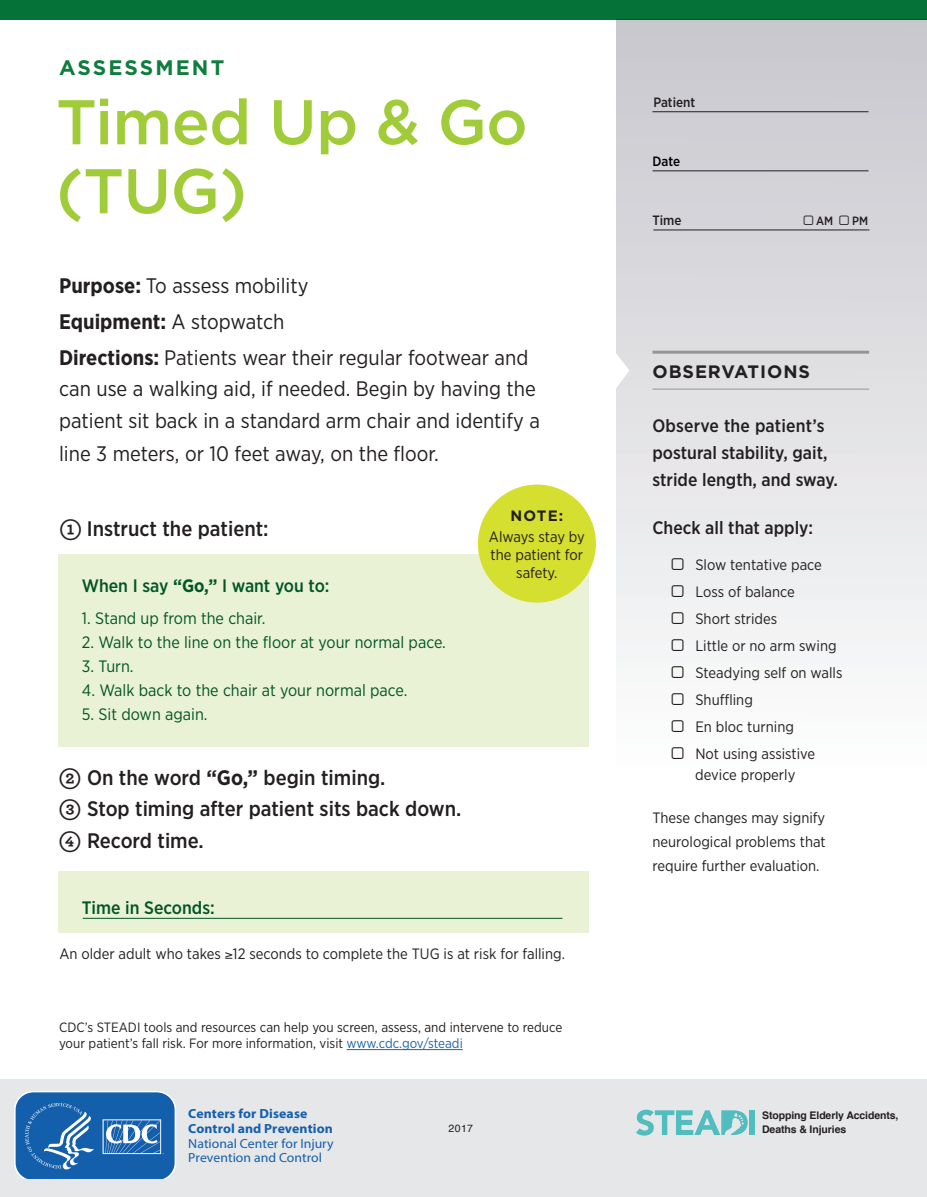
<style>
.page{position:relative;width:927px;height:1197px;background:#fff}
.page>*{position:absolute;margin:0;border:0;box-sizing:border-box;transform-origin:0 0}
.t1{font:500 63px/69px "Gotham";letter-spacing:-.01em;color:#a1cc3a}
.t2{font:21px/36px "Gotham Narrow";color:#231f20}
.t3{font:500 21px/31.5px "Gotham Narrow";color:#231f20}
.t4{font:700 21px "Gotham";letter-spacing:.1em;color:#0f7d3e}
.t5{font:500 18px/27px "Gotham Narrow";color:#231f20}
.t6{font:500 18px "Gotham Narrow";color:#025525}
.t7{font:700 18px "Gotham";letter-spacing:.05em;color:#231f20}
.t8{font:16.5px "Gotham Narrow";color:#025525}
.t9{font:15px/27px "Gotham Narrow";color:#231f20}
.t10{font:700 15px "Gotham";color:#231f20}
.t11{font:13.5px/16.5px "Gotham Narrow";color:#231f20}
.t12{font:500 13.5px "Gotham Narrow";color:#231f20}
.t13{font:500 13.5px "Gotham Narrow";color:#000}
.t14{font:13.2px/14.7px "Myriad Pro";color:#135fac;scale:1.04 1}
.t15{font:700 13.2px/14.7px "Myriad Pro";letter-spacing:.005em;color:#135fac;scale:1.04 1}
.t16{font:500 12px "Gotham Narrow";color:#231f20}
.t17{font:700 10.5px "Helvetica";letter-spacing:-.01em;color:#231f20}
.t18{font:10.5px "Helvetica";color:#231f20}
.s1{font-weight:700}
.s2{font-family:"Archer";font-weight:700}
.s3{color:#2065a9}
</style>
<div class="page">
<div style="left:0;top:1079px;width:927px;height:118px;background:#e6e7e9"></div>
<svg style="left:14px;top:1091px;width:162px;height:88px"></svg>
<div style="left:0;top:0;width:927px;height:19px;background:#057238"></div>
<svg style="left:616px;top:19px;width:311px;height:1117px"></svg>
<div style="left:58px;top:555px;width:532px;height:192px;background:#e9f2d4"></div>
<hr style="left:653px;top:351px;width:216px;height:3px;background:#939598">
<hr style="left:653px;top:389px;width:216px;height:1px;background:#939598">
<svg style="left:616px;top:344px;width:13px;height:53px"></svg>
<hr style="left:652px;top:111px;width:216px;height:1px;background:#231f20">
<hr style="left:652px;top:170px;width:216px;height:1px;background:#231f20">
<hr style="left:653px;top:229px;width:216px;height:1px;background:#231f20">
<div style="left:478px;top:485px;width:118px;height:118px;background:#d5df30;border-radius:50%"></div>
<div style="left:58px;top:871px;width:532px;height:62px;background:#e9f2d4"></div>
<hr style="left:83px;top:918px;width:479px;height:1px;background:#025525">
<hr style="left:347px;top:1049px;width:116px;height:1px;background:#2065a9">
<svg style="left:672px;top:558px;width:12px;height:12px"></svg>
<svg style="left:672px;top:585px;width:12px;height:12px"></svg>
<svg style="left:672px;top:612px;width:12px;height:12px"></svg>
<svg style="left:672px;top:639px;width:12px;height:12px"></svg>
<svg style="left:672px;top:666px;width:12px;height:12px"></svg>
<svg style="left:672px;top:693px;width:12px;height:12px"></svg>
<svg style="left:672px;top:720px;width:12px;height:12px"></svg>
<svg style="left:672px;top:747px;width:12px;height:12px"></svg>
<svg style="left:804px;top:216px;width:9px;height:9px"></svg>
<svg style="left:840px;top:216px;width:9px;height:9px"></svg>
<h2 class="t4" style="left:59px;top:54px;width:167px">ASSESSMENT</h2>
<h1 class="t1" style="left:56px;top:87px;width:473px">Timed Up &amp; Go (TUG)</h1>
<h2 class="t2" style="left:59px;top:267px;width:471px"><span class="s1">Purpose:</span> To assess mobility<br><span class="s1">Equipment:</span> A stopwatch<br><span class="s1">Directions:</span> Patients wear their regular footwear and</h2>
<h2 class="t2" style="left:59px;top:372px;width:482px;line-height:32.2px">can use a walking aid, if needed. Begin by having the patient sit back in a standard arm chair and identify a line 3 meters, or 10 feet away, on the floor.</h2>
<h2 class="t3" style="left:59px;top:513px;width:211px"><span class="s2">1</span> Instruct the patient:</h2>
<p class="t6" style="left:82px;top:574px;width:249px">When I say <span class="s1">“Go,”</span> I want you to:</p>
<p class="t8" style="left:82px;top:608px;width:185px">1. Stand up from the chair.</p>
<p class="t8" style="left:82px;top:632px;width:366px">2. Walk to the line on the floor at your normal pace.</p>
<p class="t8" style="left:82px;top:656px;width:53px">3. Turn.</p>
<p class="t8" style="left:82px;top:680px;width:327px">4. Walk back to the chair at your normal pace.</p>
<p class="t8" style="left:82px;top:704px;width:127px">5. Sit down again.</p>
<h2 class="t3" style="left:58px;top:761px;width:404px"><span class="s2">2</span> On the word <span class="s1">“Go,”</span> begin timing.<br><span class="s2">3</span> Stop timing after patient sits back down.<br><span class="s2">4</span> Record time.</h2>
<p class="t6" style="left:82px;top:896px;width:134px">Time in Seconds:</p>
<p class="t10" style="left:511px;top:506px;width:54px">NOTE:</p>
<p class="t9" style="left:489px;top:528px;width:97px;line-height:18px;text-align:center">Always stay by the patient for safety.</p>
<p class="t9" style="left:59px;top:940px;width:507px">An older adult who takes ≥12 seconds to complete the TUG is at risk for falling.</p>
<p class="t11" style="left:59px;top:1018px;width:505px">CDC’s STEADI tools and resources can help you screen, assess, and intervene to reduce your patient’s fall risk. For more information, visit <span class="s3">www.cdc.gov/steadi</span></p>
<p class="t12" style="left:653px;top:94px;width:44px">Patient</p>
<p class="t13" style="left:652px;top:153px;width:29px">Date</p>
<p class="t12" style="left:652px;top:212px;width:30px">Time</p>
<p class="t16" style="left:816px;top:214px;width:19px">AM</p>
<p class="t16" style="left:852px;top:214px;width:18px">PM</p>
<p class="t7" style="left:652px;top:360px;width:159px">OBSERVATIONS</p>
<p class="t5" style="left:652px;top:412px;width:187px">Observe the patient’s postural stability, gait, stride length, and sway.</p>
<p class="t5" style="left:652px;top:514px;width:162px">Check all that apply:</p>
<p class="t9" style="left:695px;top:551px;width:149px">Slow tentative pace<br>Loss of balance<br>Short strides<br>Little or no arm swing<br>Steadying self on walls<br>Shuffling<br>En bloc turning<br>Not using assistive</p>
<p class="t9" style="left:695px;top:761px;width:102px">device properly</p>
<p class="t9" style="left:652px;top:806px;width:175px;line-height:24px;text-align:justify">These changes may signify neurological problems that require further evaluation.</p>
<p class="t15" style="left:188px;top:1106px;width:141px">Centers for Disease<br>Control and Prevention</p>
<p class="t14" style="left:188px;top:1136px;width:141px">National Center for Injury<br>Prevention and Control</p>
<p class="t17" style="left:762px;top:1107px;width:138px">Stopping Elderly Accidents,</p>
<p class="t18" style="left:448px;top:1120px;width:26px">2017</p>
<p class="t17" style="left:762px;top:1121px;width:86px">Deaths &amp; Injuries</p>
</div>
